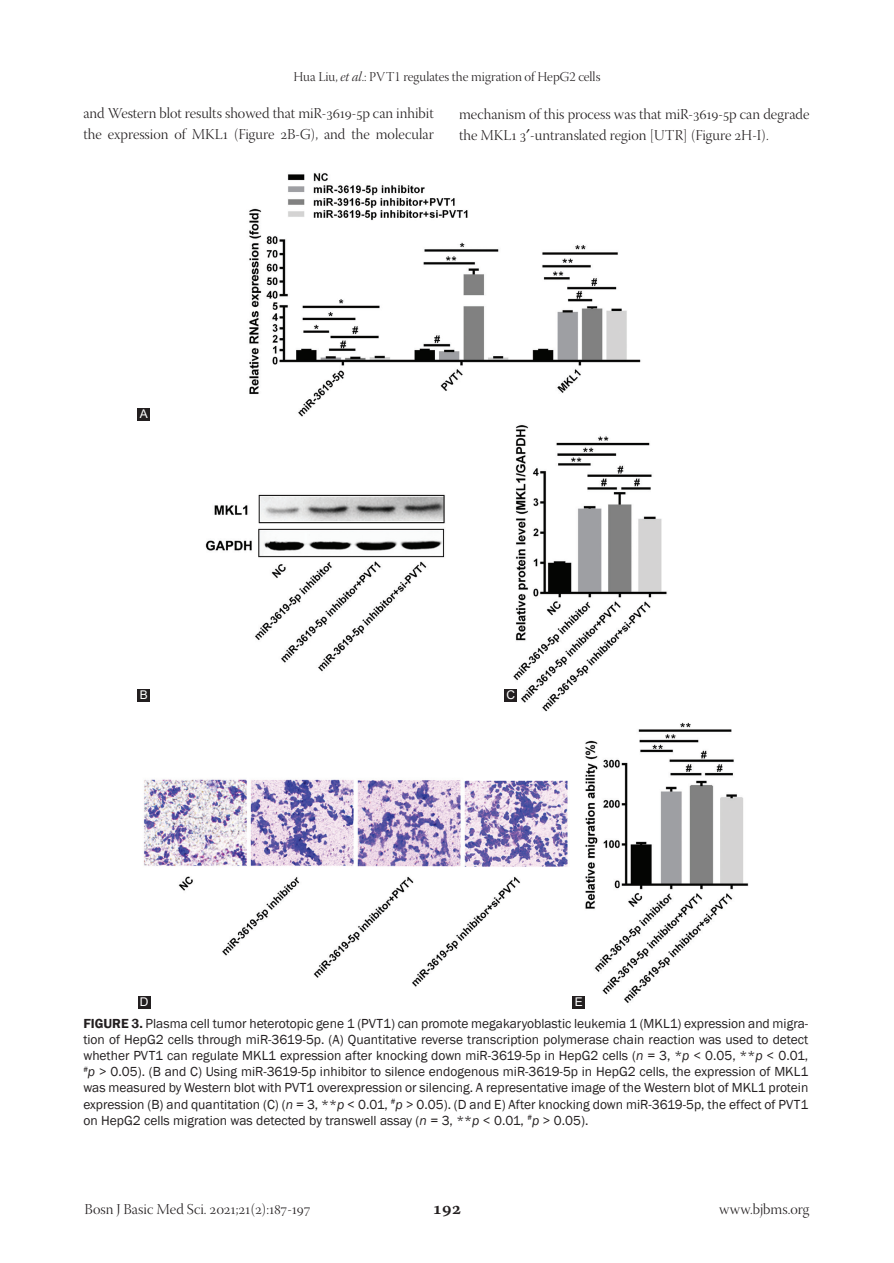
<style>
.page{position:relative;width:894px;height:1263px;background:#fff}
.page>*{position:absolute;margin:0;border:0;box-sizing:border-box;transform-origin:0 0}
.t1{font:600 18px "Warnock Pro";color:#231f20}
.TX{font:15px/21px "Warnock Pro Light Disp";color:#231f20}
.FGC{font:13.5px/16.2px "Franklin Gothic";color:#231f20;text-align:justify}
.t2{font:13.5px "Warnock Pro Light Disp";color:#231f20}
.LABEL{font:12px "Arial";color:#fff}
.s1{font-family:"Warnock Pro Light It Disp"}
.s2{font-weight:600}
.s3{font-style:italic}
</style>
<div class="page">
<img style="left:137px;top:173px;width:612px;height:836px">
<div style="left:137px;top:408px;width:13px;height:13px;background:#231f20"></div>
<div style="left:137px;top:689px;width:13px;height:12px;background:#231f20"></div>
<div style="left:504px;top:689px;width:13px;height:12px;background:#231f20"></div>
<div style="left:138px;top:996px;width:12px;height:13px;background:#231f20"></div>
<div style="left:572px;top:996px;width:13px;height:12px;background:#231f20"></div>
<p class="t2" style="left:293px;top:70px;width:308px">Hua Liu, <span class="s1">et al</span>.: PVT1 regulates the migration of HepG2 cells</p>
<p class="TX" style="left:83px;top:104px;width:352px">and Western blot results showed that miR-3619-5p can inhibit the expression of MKL1 (Figure 2B-G), and the molecular</p>
<p class="TX" style="left:459px;top:105px;width:352px">mechanism of this process was that miR-3619-5p can degrade the MKL1 3 -untranslated region [UTR] (Figure 2H-I).</p>
<p class="LABEL" style="left:140px;top:405px;width:10px">A</p>
<p class="LABEL" style="left:140px;top:686px;width:10px">B</p>
<p class="LABEL" style="left:506px;top:686px;width:10px">C</p>
<p class="LABEL" style="left:140px;top:993px;width:10px">D</p>
<p class="LABEL" style="left:574px;top:993px;width:10px">E</p>
<p class="FGC" style="left:83px;top:1015px;width:726px"><span class="s2">FIGURE 3.</span> Plasma cell tumor heterotopic gene 1 (PVT1) can promote megakaryoblastic leukemia 1 (MKL1) expression and migra&shy;tion of HepG2 cells through miR-3619-5p. (A) Quantitative reverse transcription polymerase chain reaction was used to detect whether PVT1 can regulate MKL1 expression after knocking down miR-3619-5p in HepG2 cells (<span class="s3">n</span> = 3, *<span class="s3">p</span> &lt; 0.05, **<span class="s3">p</span> &lt; 0.01, <sup>#</sup><span class="s3">p</span> &gt; 0.05). (B and C) Using miR-3619-5p inhibitor to silence endogenous miR-3619-5p in HepG2 cells, the expression of MKL1 was measured by Western blot with PVT1 overexpression or silencing. A representative image of the Western blot of MKL1 protein expression (B) and quantitation (C) (<span class="s3">n</span> = 3, **<span class="s3">p</span> &lt; 0.01, <sup>#</sup><span class="s3">p</span> &gt; 0.05). (D and E) After knocking down miR-3619-5p, the effect of PVT1 on HepG2 cells migration was detected by transwell assay (<span class="s3">n</span> = 3, **<span class="s3">p</span> &lt; 0.01, <sup>#</sup><span class="s3">p</span> &gt; 0.05).</p>
<p class="TX" style="left:84px;top:1200px;width:227px">Bosn J Basic Med Sci. 2021;21(2):187-197</p>
<h1 class="t1" style="left:432px;top:1197px;width:30px">192</h1>
<p class="TX" style="left:719px;top:1200px;width:92px">www.bjbms.org</p>
</div>
